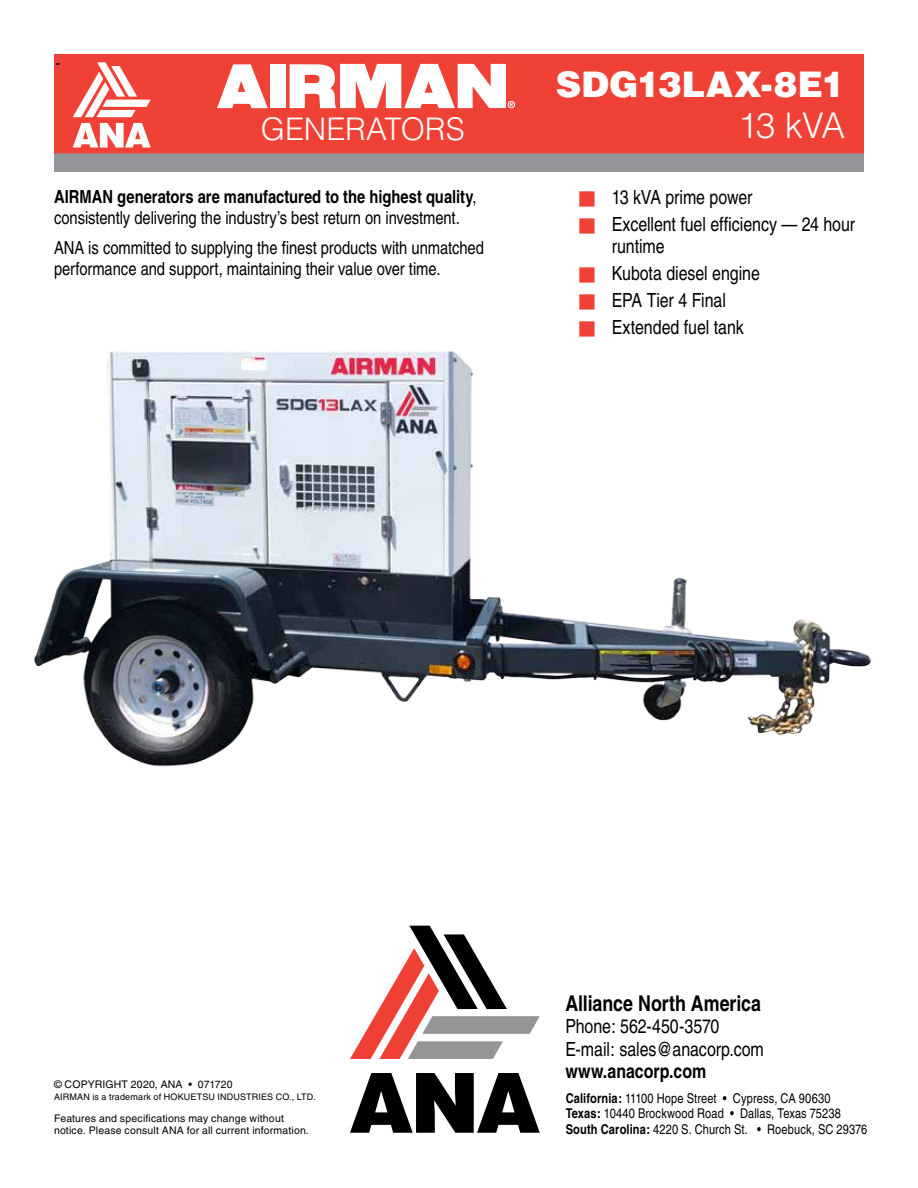
<style>
.page{position:relative;width:918px;height:1188px;background:#fff}
.page>*{position:absolute;margin:0;border:0;box-sizing:border-box;transform-origin:0 0}
.t1{font:900 35.4px "Helvetica";color:#fff}
.t2{font:300 35.4px "Helvetica";color:#fff}
.t3{font:300 31.2px "Helvetica";letter-spacing:-.005em;color:#fff}
.t4{font:700 condensed 21.75px "Helvetica";color:#000}
.t5{font:condensed 19.5px/22.5px "Helvetica";letter-spacing:-.005em;color:#000}
.t6{font:700 condensed 19.5px "Helvetica";color:#000}
.t7{font:condensed 18px/20.7px "Helvetica";letter-spacing:-.005em;color:#000}
.t8{font:condensed 13.5px/15.6px "Helvetica";letter-spacing:.01em;color:#000}
.t9{font:10.5px/12px "Helvetica";letter-spacing:.015em;color:#000}
.t10{font:9px "Helvetica";letter-spacing:.02em;color:#000}
.s1{font-weight:700}
.s2{color:#ef4135}
</style>
<div class="page">
<div style="left:54px;top:152px;width:810px;height:19px;background:#939598"></div>
<div style="left:55px;top:55px;width:808px;height:98px;background:#ef4135"></div>
<div style="left:54px;top:54px;width:810px;height:99px;border:2px solid #ef4135"></div>
<div style="left:270px;top:64px;width:15px;height:44px;background:#fff"></div>
<svg style="left:217px;top:64px;width:51px;height:44px"></svg>
<svg style="left:290px;top:64px;width:225px;height:44px"></svg>
<svg style="left:73px;top:62px;width:78px;height:55px"></svg>
<svg style="left:73px;top:123px;width:78px;height:25px"></svg>
<img style="left:33px;top:350px;width:839px;height:417px">
<svg style="left:350px;top:926px;width:190px;height:133px"></svg>
<svg style="left:350px;top:1073px;width:190px;height:60px"></svg>
<p class="t7" style="left:56px;top:53px;width:6px">-</p>
<h2 class="t3" style="left:261px;top:110px;width:205px">GENERATORS</h2>
<p class="t7" style="left:54px;top:186px;width:424px"><span class="s1">AIRMAN generators are manufactured to the highest quality</span>, consistently delivering the industry’s best return on investment.</p>
<p class="t7" style="left:54px;top:237px;width:432px">ANA is committed to supplying the finest products with unmatched performance and support, maintaining their value over time.</p>
<h1 class="t1" style="left:556px;top:61px;width:291px">SDG13LAX-8E1</h1>
<h1 class="t2" style="left:738px;top:103px;width:109px">13 kVA</h1>
<p class="t5" style="left:579px;top:186px;width:175px"><span class="s2">■</span> 13 kVA prime power</p>
<p class="t5" style="left:612px;top:213px;width:245px;text-indent:-33px"><span class="s2">■</span> Excellent fuel efficiency — 24 hour runtime</p>
<p class="t5" style="left:579px;top:262px;width:183px"><span class="s2">■</span> Kubota diesel engine</p>
<p class="t5" style="left:579px;top:289px;width:149px"><span class="s2">■</span> EPA Tier 4 Final</p>
<p class="t5" style="left:579px;top:315px;width:166px"><span class="s2">■</span> Extended fuel tank</p>
<p class="t9" style="left:54px;top:1078px;width:180px">© COPYRIGHT 2020, ANA • 071720</p>
<p class="t10" style="left:54px;top:1092px;width:263px">AIRMAN is a trademark of HOKUETSU INDUSTRIES CO., LTD.</p>
<p class="t9" style="left:54px;top:1112px;width:256px">Features and specifications may change without notice. Please consult ANA for all current information.</p>
<p class="t4" style="left:565px;top:990px;width:197px">Alliance North America</p>
<p class="t5" style="left:565px;top:1015px;width:200px">Phone: 562-450-3570<br>E-mail: sales@anacorp.com</p>
<p class="t6" style="left:565px;top:1060px;width:143px">www.anacorp.com</p>
<p class="t8" style="left:566px;top:1090px;width:303px"><span class="s1">California:</span> 11100 Hope Street • Cypress, CA 90630<br><span class="s1">Texas:</span> 10440 Brockwood Road • Dallas, Texas 75238<br><span class="s1">South Carolina:</span> 4220 S. Church St. • Roebuck, SC 29376</p>
</div>
